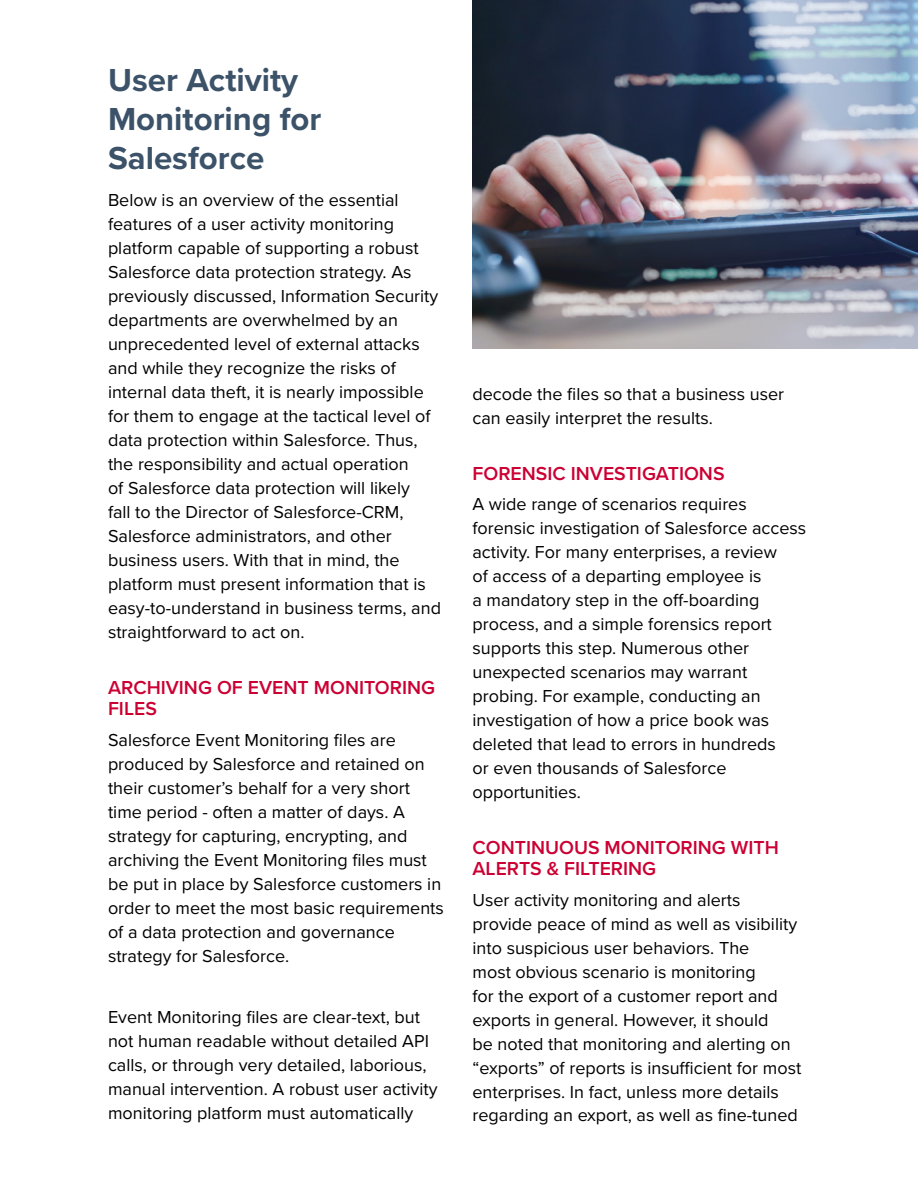
<style>
.page{position:relative;width:918px;height:1188px;background:#fff}
.page>*{position:absolute;margin:0;border:0;box-sizing:border-box;transform-origin:0 0}
.t1{font:700 33px/39px "Proxima Nova";color:#3b5269}
.t2{font:600 19.5px/21px "Proxima Nova";color:#c03}
.t3{font:18px/24px "Proxima Nova";color:#000}
</style>
<div class="page">
<img style="left:472px;top:0;width:446px;height:349px">
<h1 class="t1" style="left:108px;top:60px;width:215px">User Activity<br>Monitoring for<br>Salesforce</h1>
<p class="t3" style="left:108px;top:188px;width:335px">Below is an overview of the essential features of a user activity monitoring platform capable of supporting a robust Salesforce data protection strategy. As previously discussed, Information Security departments are overwhelmed by an unprecedented level of external attacks and while they recognize the risks of internal data theft, it is nearly impossible for them to engage at the tactical level of data protection within Salesforce. Thus, the responsibility and actual operation<br>of Salesforce data protection will likely<br>fall to the Director of Salesforce-CRM, Salesforce administrators, and other business users. With that in mind, the platform must present information that is easy-to-understand in business terms, and straightforward to act on.</p>
<p class="t2" style="left:108px;top:676px;width:329px">ARCHIVING OF EVENT MONITORING<br>FILES</p>
<p class="t3" style="left:108px;top:727px;width:337px">Salesforce Event Monitoring files are produced by Salesforce and retained on their customer’s behalf for a very short time period - often a matter of days. A strategy for capturing, encrypting, and archiving the Event Monitoring files must be put in place by Salesforce customers in order to meet the most basic requirements of a data protection and governance strategy for Salesforce.</p>
<p class="t3" style="left:108px;top:1004px;width:331px">Event Monitoring files are clear-text, but not human readable without detailed API calls, or through very detailed, laborious, manual intervention. A robust user activity monitoring platform must automatically</p>
<p class="t3" style="left:472px;top:381px;width:313px">decode the files so that a business user can easily interpret the results.</p>
<p class="t2" style="left:472px;top:462px;width:254px">FORENSIC INVESTIGATIONS</p>
<p class="t3" style="left:472px;top:492px;width:335px">A wide range of scenarios requires forensic investigation of Salesforce access activity. For many enterprises, a review<br>of access of a departing employee is<br>a mandatory step in the off-boarding process, and a simple forensics report supports this step. Numerous other unexpected scenarios may warrant probing. For example, conducting an investigation of how a price book was deleted that lead to errors in hundreds<br>or even thousands of Salesforce opportunities.</p>
<p class="t2" style="left:472px;top:836px;width:308px">CONTINUOUS MONITORING WITH<br>ALERTS &amp; FILTERING</p>
<p class="t3" style="left:472px;top:887px;width:330px">User activity monitoring and alerts provide peace of mind as well as visibility into suspicious user behaviors. The<br>most obvious scenario is monitoring<br>for the export of a customer report and exports in general. However, it should<br>be noted that monitoring and alerting on “exports” of reports is insufficient for most enterprises. In fact, unless more details regarding an export, as well as fine-tuned</p>
</div>
